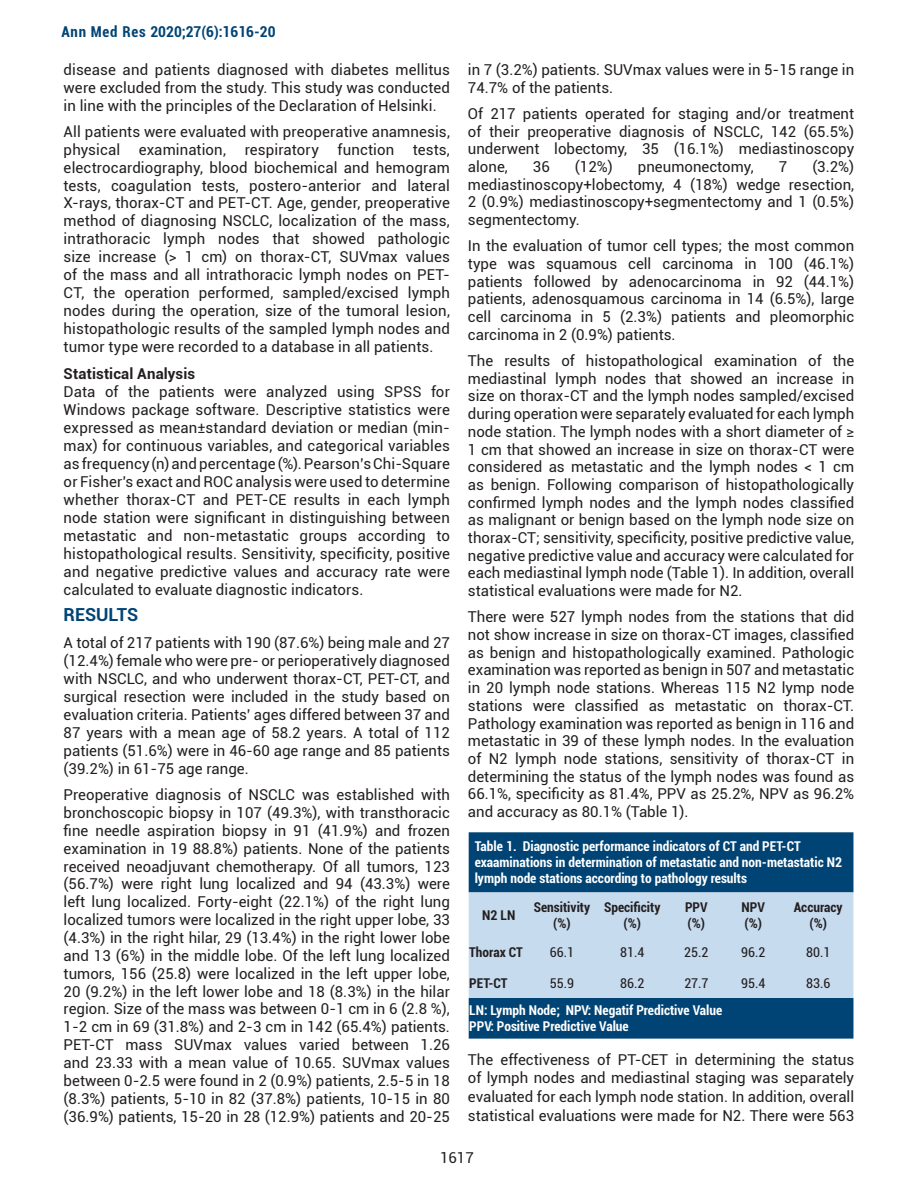
<style>
.page{position:relative;width:918px;height:1188px;background:#fff}
.page>*{position:absolute;margin:0;border:0;box-sizing:border-box;transform-origin:0 0}
.t1{font:700 18px "Roboto";color:#004475}
.t2{font:15px/17.7px "Roboto";color:#231f20;text-align:justify}
.t3{font:700 condensed 15px "Roboto";color:#004475}
.t4{font:700 15px "Roboto";letter-spacing:.01em;color:#231f20}
.t5{font:700 condensed 13.5px/16.2px "Roboto";color:#fff}
.t6{font:700 condensed 13.5px/16.2px "Roboto";color:#231f20;text-align:center}
.t7{font:condensed 13.5px "Roboto";color:#231f20}
</style>
<div class="page">
<div style="left:469px;top:832px;width:384px;height:207px;background:#004475"></div>
<div style="left:469px;top:892px;width:384px;height:106px;background:#c7dbef"></div>
<p class="t3" style="left:61px;top:21px;width:216px">Ann Med Res 2020;27(6):1616-20</p>
<p class="t2" style="left:64px;top:60px;width:388px">disease and patients diagnosed with diabetes mellitus were excluded from the study. This study was conducted in line with the principles of the Declaration of Helsinki.</p>
<p class="t2" style="left:64px;top:122px;width:388px">All patients were evaluated with preoperative anamnesis, physical examination, respiratory function tests, electrocardiography, blood biochemical and hemogram tests, coagulation tests, postero-anterior and lateral X-rays, thorax-CT and PET-CT. Age, gender, preoperative method of diagnosing NSCLC, localization of the mass, intrathoracic lymph nodes that showed pathologic size increase (&gt; 1 cm) on thorax-CT, SUVmax values of the mass and all intrathoracic lymph nodes on PET-CT, the operation performed, sampled/excised lymph nodes during the operation, size of the tumoral lesion, histopathologic results of the sampled lymph nodes and tumor type were recorded to a database in all patients.</p>
<p class="t4" style="left:64px;top:363px;width:133px">Statistical Analysis</p>
<p class="t2" style="left:64px;top:382px;width:388px">Data of the patients were analyzed using SPSS for Windows package software. Descriptive statistics were expressed as mean±standard deviation or median (min&shy;max) for continuous variables, and categorical variables as frequency (n) and percentage (%). Pearson’s Chi-Square or Fisher's exact and ROC analysis were used to determine whether thorax-CT and PET-CE results in each lymph node station were significant in distinguishing between metastatic and non-metastatic groups according to histopathological results. Sensitivity, specificity, positive and negative predictive values and accuracy rate were calculated to evaluate diagnostic indicators.</p>
<p class="t1" style="left:64px;top:602px;width:76px">RESULTS</p>
<p class="t2" style="left:64px;top:633px;width:388px">A total of 217 patients with 190 (87.6%) being male and 27 (12.4%) female who were pre- or perioperatively diagnosed with NSCLC, and who underwent thorax-CT, PET-CT, and surgical resection were included in the study based on evaluation criteria. Patients’ ages differed between 37 and 87 years with a mean age of 58.2 years. A total of 112 patients (51.6%) were in 46-60 age range and 85 patients (39.2%) in 61-75 age range.</p>
<p class="t2" style="left:64px;top:785px;width:388px">Preoperative diagnosis of NSCLC was established with bronchoscopic biopsy in 107 (49.3%), with transthoracic fine needle aspiration biopsy in 91 (41.9%) and frozen examination in 19 88.8%) patients. None of the patients received neoadjuvant chemotherapy. Of all tumors, 123 (56.7%) were right lung localized and 94 (43.3%) were left lung localized. Forty-eight (22.1%) of the right lung localized tumors were localized in the right upper lobe, 33 (4.3%) in the right hilar, 29 (13.4%) in the right lower lobe and 13 (6%) in the middle lobe. Of the left lung localized tumors, 156 (25.8) were localized in the left upper lobe, 20 (9.2%) in the left lower lobe and 18 (8.3%) in the hilar region. Size of the mass was between 0-1 cm in 6 (2.8 %), 1-2 cm in 69 (31.8%) and 2-3 cm in 142 (65.4%) patients.<br>PET-CT mass SUVmax values varied between 1.26 and 23.33 with a mean value of 10.65. SUVmax values between 0-2.5 were found in 2 (0.9%) patients, 2.5-5 in 18 (8.3%) patients, 5-10 in 82 (37.8%) patients, 10-15 in 80 (36.9%) patients, 15-20 in 28 (12.9%) patients and 20-25</p>
<p class="t2" style="left:468px;top:60px;width:388px">in 7 (3.2%) patients. SUVmax values were in 5-15 range in<br>74.7% of the patients.</p>
<p class="t2" style="left:468px;top:104px;width:388px">Of 217 patients operated for staging and/or treatment of their preoperative diagnosis of NSCLC, 142 (65.5%) underwent lobectomy, 35 (16.1%) mediastinoscopy alone,</p>
<p class="t2" style="left:468px;top:157px;width:388px;text-indent:344px">(3.2%) mediastinoscopy+lobectomy, 4 (18%) wedge resection, 2 (0.9%) mediastinoscopy+segmentectomy and 1 (0.5%) segmentectomy.</p>
<p class="t2" style="left:468px;top:237px;width:388px">In the evaluation of tumor cell types; the most common type was squamous cell carcinoma in 100 (46.1%) patients followed by adenocarcinoma in 92 (44.1%) patients, adenosquamous carcinoma in 14 (6.5%), large cell carcinoma in 5 (2.3%) patients and pleomorphic carcinoma in 2 (0.9%) patients.</p>
<p class="t2" style="left:468px;top:351px;width:388px">The results of histopathological examination of the mediastinal lymph nodes that showed an increase in size on thorax-CT and the lymph nodes sampled/excised during operation were separately evaluated for each lymph node station. The lymph nodes with a short diameter of ≥ 1 cm that showed an increase in size on thorax-CT were considered as metastatic and the lymph nodes &lt; 1 cm as benign. Following comparison of histopathologically confirmed lymph nodes and the lymph nodes classified as malignant or benign based on the lymph node size on thorax-CT; sensitivity, specificity, positive predictive value, negative predictive value and accuracy were calculated for each mediastinal lymph node (Table 1). In addition, overall statistical evaluations were made for N2.</p>
<p class="t2" style="left:468px;top:608px;width:388px">There were 527 lymph nodes from the stations that did not show increase in size on thorax-CT images, classified as benign and histopathologically examined. Pathologic examination was reported as benign in 507 and metastatic in 20 lymph node stations. Whereas 115 N2 lymp node stations were classified as metastatic on thorax-CT.<br>Pathology examination was reported as benign in 116 and metastatic in 39 of these lymph nodes. In the evaluation of N2 lymph node stations, sensitivity of thorax-CT in determining the status of the lymph nodes was found as 66.1%, specificity as 81.4%, PPV as 25.2%, NPV as 96.2% and accuracy as 80.1% (Table 1).</p>
<p class="t5" style="left:475px;top:838px;width:369px">Table 1. Diagnostic performance indicators of CT and PET-CT exaaminations in determination of metastatic and non-metastatic N2 lymph node stations according to pathology results</p>
<p class="t6" style="left:482px;top:906px;width:35px">N2 LN</p>
<p class="t6" style="left:534px;top:898px;width:58px">Sensitivity (%)</p>
<p class="t6" style="left:604px;top:898px;width:58px">Specificity (%)</p>
<p class="t6" style="left:685px;top:898px;width:24px;text-align:left">PPV (%)</p>
<p class="t6" style="left:742px;top:898px;width:25px;text-align:left">NPV (%)</p>
<p class="t6" style="left:794px;top:898px;width:50px">Accuracy (%)</p>
<p class="t6" style="left:469px;top:944px;width:55px">Thorax CT</p>
<p class="t7" style="left:550px;top:943px;width:26px">66.1</p>
<p class="t7" style="left:620px;top:943px;width:26px">81.4</p>
<p class="t7" style="left:684px;top:943px;width:26px">25.2</p>
<p class="t7" style="left:741px;top:943px;width:26px">96.2</p>
<p class="t7" style="left:806px;top:943px;width:26px">80.1</p>
<p class="t6" style="left:469px;top:974px;width:40px">PET-CT</p>
<p class="t7" style="left:550px;top:974px;width:26px">55.9</p>
<p class="t7" style="left:620px;top:974px;width:26px">86.2</p>
<p class="t7" style="left:684px;top:974px;width:26px">27.7</p>
<p class="t7" style="left:741px;top:974px;width:26px">95.4</p>
<p class="t7" style="left:806px;top:974px;width:26px">83.6</p>
<p class="t5" style="left:469px;top:1002px;width:255px">LN: Lymph Node; NPV: Negatif Predictive Value<br>PPV: Positive Predictive Value</p>
<p class="t2" style="left:468px;top:1049px;width:388px;line-height:18.8px">The effectiveness of PT-CET in determining the status of lymph nodes and mediastinal staging was separately evaluated for each lymph node station. In addition, overall statistical evaluations were made for N2. There were 563</p>
<p class="t2" style="left:533px;top:157px;width:18px">36</p>
<p class="t2" style="left:575px;top:157px;width:39px">(12%)</p>
<p class="t2" style="left:638px;top:157px;width:117px">pneumonectomy,</p>
<p class="t2" style="left:779px;top:157px;width:10px">7</p>
<p class="t2" style="left:440px;top:1148px;width:35px">1617</p>
</div>
